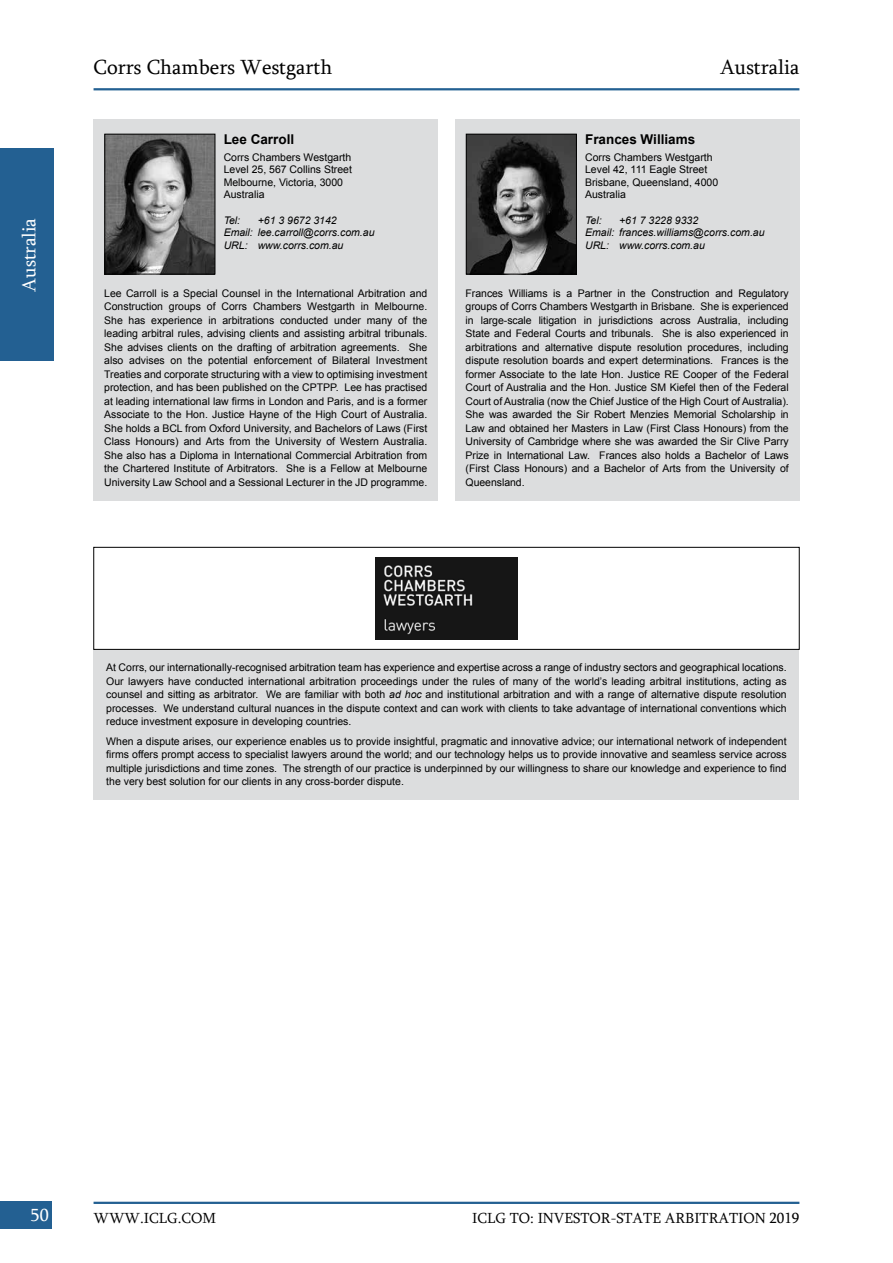
<style>
.page{position:relative;width:893px;height:1263px;background:#fff}
.page>*{position:absolute;margin:0;border:0;box-sizing:border-box;transform-origin:0 0}
.t1{font:21px "Sylfaen";color:#000}
.t2{font:19.5px "Sylfaen";color:#fff}
.t3{font:18px "Sylfaen";color:#fff}
.t4{font:15px "Sylfaen";color:#000}
.t5{font:700 13.5px "Arial";color:#000}
.t6{font:10.5px/13.5px "Arial";color:#000;text-align:justify}
.t7{font:italic 10.5px/12.6px "Arial";color:#000}
.s1{font-style:italic}
</style>
<div class="page">
<div style="left:0;top:1201px;width:52px;height:28px;background:#236092"></div>
<hr style="left:94px;top:1202px;width:705px;height:2px;background:#236092">
<hr style="left:94px;top:88px;width:705px;height:2px;background:#236092">
<div style="left:0;top:148px;width:53px;height:213px;background:#236092"></div>
<div style="left:94px;top:649px;width:705px;height:151px;background:#dcddde"></div>
<img style="left:375px;top:557px;width:143px;height:83px">
<div style="left:94px;top:547px;width:705px;height:102px;border:1px solid #000"></div>
<div style="left:94px;top:119px;width:344px;height:382px;background:#dcddde"></div>
<img style="left:107px;top:136px;width:106px;height:136px">
<div style="left:105px;top:134px;width:110px;height:140px;border:1px solid #000"></div>
<div style="left:455px;top:119px;width:344px;height:382px;background:#dcddde"></div>
<img style="left:468px;top:136px;width:107px;height:136px">
<div style="left:466px;top:134px;width:111px;height:140px;border:1px solid #000"></div>
<h2 class="t2" style="left:16px;top:292px;width:75px;rotate:-90deg">Australia</h2>
<h1 class="t1" style="left:94px;top:53px;width:240px">Corrs Chambers Westgarth</h1>
<h1 class="t1" style="left:720px;top:53px;width:81px">Australia</h1>
<p class="t5" style="left:224px;top:130px;width:72px">Lee Carroll</p>
<p class="t6" style="left:224px;top:151px;width:130px;line-height:12.6px;text-align:left">Corrs Chambers Westgarth<br>Level 25, 567 Collins Street<br>Melbourne, Victoria, 3000<br>Australia</p>
<p class="t7" style="left:224px;top:214px;width:18px">Tel:</p>
<p class="t7" style="left:224px;top:214px;width:152px;text-indent:34px">+61 3 9672 3142<br>Email: lee.carroll@corrs.com.au<br>URL: www.corrs.com.au</p>
<p class="t6" style="left:104px;top:286px;width:325px">Lee Carroll is a Special Counsel in the International Arbitration and Construction groups of Corrs Chambers Westgarth in Melbourne.<br>She has experience in arbitrations conducted under many of the leading arbitral rules, advising clients and assisting arbitral tribunals.<br>She advises clients on the drafting of arbitration agreements. She also advises on the potential enforcement of Bilateral Investment Treaties and corporate structuring with a view to optimising investment protection, and has been published on the CPTPP. Lee has practised at leading international law firms in London and Paris, and is a former Associate to the Hon. Justice Hayne of the High Court of Australia.<br>She holds a BCL from Oxford University, and Bachelors of Laws (First Class Honours) and Arts from the University of Western Australia.<br>She also has a Diploma in International Commercial Arbitration from the Chartered Institute of Arbitrators. She is a Fellow at Melbourne University Law School and a Sessional Lecturer in the JD programme.</p>
<p class="t5" style="left:585px;top:130px;width:112px">Frances Williams</p>
<p class="t6" style="left:585px;top:151px;width:135px;line-height:12.6px;text-align:left">Corrs Chambers Westgarth<br>Level 42, 111 Eagle Street<br>Brisbane, Queensland, 4000<br>Australia</p>
<p class="t7" style="left:585px;top:214px;width:18px">Tel:</p>
<p class="t7" style="left:585px;top:214px;width:181px;text-indent:34px">+61 7 3228 9332<br>Email: frances.williams@corrs.com.au<br>URL: www.corrs.com.au</p>
<p class="t6" style="left:466px;top:286px;width:325px">Frances Williams is a Partner in the Construction and Regulatory groups of Corrs Chambers Westgarth in Brisbane. She is experienced in large-scale litigation in jurisdictions across Australia, including State and Federal Courts and tribunals. She is also experienced in arbitrations and alternative dispute resolution procedures, including dispute resolution boards and expert determinations. Frances is the former Associate to the late Hon. Justice RE Cooper of the Federal Court of Australia and the Hon. Justice SM Kiefel then of the Federal Court of Australia (now the Chief Justice of the High Court of Australia).<br>She was awarded the Sir Robert Menzies Memorial Scholarship in Law and obtained her Masters in Law (First Class Honours) from the University of Cambridge where she was awarded the Sir Clive Parry Prize in International Law. Frances also holds a Bachelor of Laws (First Class Honours) and a Bachelor of Arts from the University of Queensland.</p>
<p class="t6" style="left:106px;top:661px;width:682px">At Corrs, our internationally-recognised arbitration team has experience and expertise across a range of industry sectors and geographical locations.<br>Our lawyers have conducted international arbitration proceedings under the rules of many of the world’s leading arbitral institutions, acting as counsel and sitting as arbitrator. We are familiar with both <span class="s1">ad hoc</span> and institutional arbitration and with a range of alternative dispute resolution processes. We understand cultural nuances in the dispute context and can work with clients to take advantage of international conventions which reduce investment exposure in developing countries.</p>
<p class="t6" style="left:106px;top:735px;width:682px">When a dispute arises, our experience enables us to provide insightful, pragmatic and innovative advice; our international network of independent firms offers prompt access to specialist lawyers around the world; and our technology helps us to provide innovative and seamless service across multiple jurisdictions and time zones. The strength of our practice is underpinned by our willingness to share our knowledge and experience to find the very best solution for our clients in any cross-border dispute.</p>
<h3 class="t3" style="left:31px;top:1202px;width:20px">50</h3>
<h3 class="t4" style="left:94px;top:1208px;width:124px">WWW.ICLG.COM</h3>
<h3 class="t4" style="left:472px;top:1208px;width:329px">ICLG TO: INVESTOR-STATE ARBITRATION 2019</h3>
</div>
